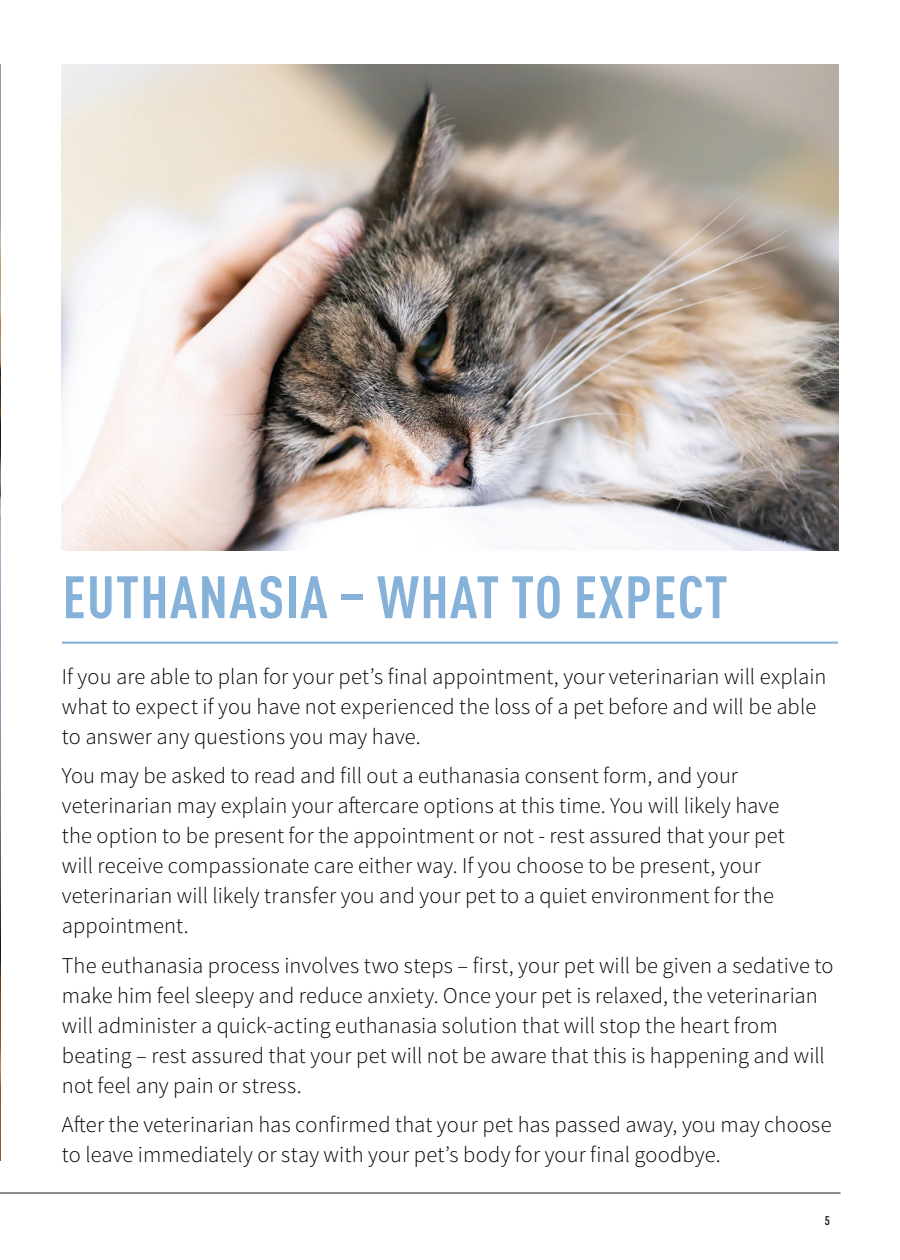
<style>
.page{position:relative;width:900px;height:1260px;background:#fff}
.page>*{position:absolute;margin:0;border:0;box-sizing:border-box;transform-origin:0 0}
.t1{font:700 condensed 59px "DIN Pro";letter-spacing:.02em;color:#86b2d9}
.Paragraph_Style_3{font:300 22.5px/30px "Source Sans Pro";letter-spacing:.005em;color:#000}
.t2{font:600 12.5px "URWDIN Cond";color:#231f20}
</style>
<div class="page">
<hr style="left:0;top:1193px;width:841px;height:1px;background:#231f20">
<img style="left:0;top:65px;width:1px;height:1095px">
<hr style="left:62px;top:642px;width:776px;height:2px;background:#86b2d9">
<img style="left:62px;top:65px;width:776px;height:486px">
<p class="t1" style="left:62px;top:553px;width:667px">EUTHANASIA – WHAT TO EXPECT</p>
<p class="Paragraph_Style_3" style="left:62px;top:662px;width:766px">If you are able to plan for your pet’s final appointment, your veterinarian will explain what to expect if you have not experienced the loss of a pet before and will be able to answer any questions you may have.</p>
<p class="Paragraph_Style_3" style="left:62px;top:761px;width:724px">You may be asked to read and fill out a euthanasia consent form, and your veterinarian may explain your aftercare options at this time. You will likely have the option to be present for the appointment or not - rest assured that your pet will receive compassionate care either way. If you choose to be present, your veterinarian will likely transfer you and your pet to a quiet environment for the appointment.</p>
<p class="Paragraph_Style_3" style="left:62px;top:950px;width:773px">The euthanasia process involves two steps – first, your pet will be given a sedative to make him feel sleepy and reduce anxiety. Once your pet is relaxed, the veterinarian will administer a quick-acting euthanasia solution that will stop the heart from beating – rest assured that your pet will not be aware that this is happening and will not feel any pain or stress.</p>
<p class="Paragraph_Style_3" style="left:62px;top:1110px;width:771px">After the veterinarian has confirmed that your pet has passed away, you may choose to leave immediately or stay with your pet’s body for your final goodbye.</p>
<p class="t2" style="left:825px;top:1213px;width:7px">5</p>
</div>
